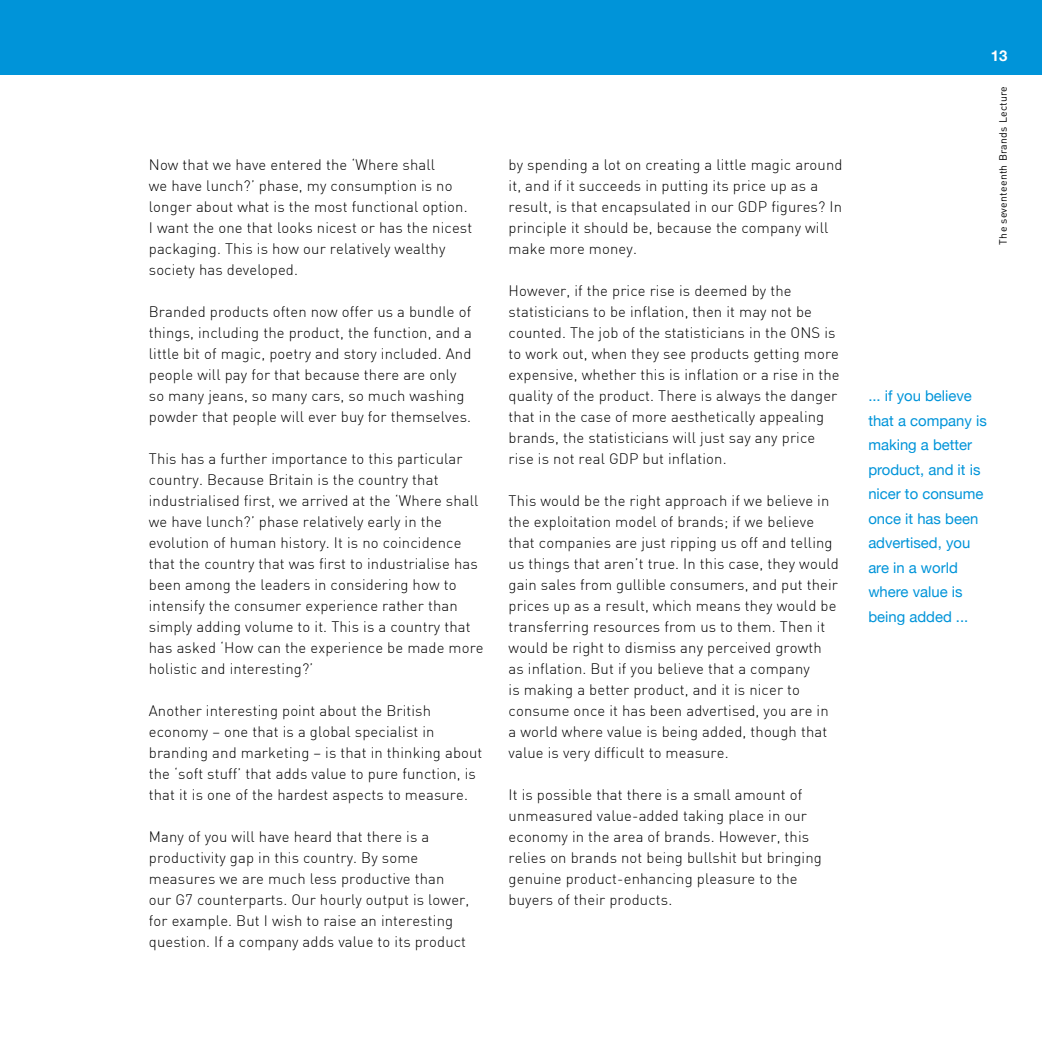
<style>
.page{position:relative;width:1042px;height:1042px;background:#fff}
.page>*{position:absolute;margin:0;border:0;box-sizing:border-box;transform-origin:0 0}
.t1{font:300 14.88px/21px "DIN";letter-spacing:.01em;color:#000}
.Lecture_HELVETICA_QU{font:14.88px/24.5px "Helvetica Neue";color:#0094d9}
.t2{font:700 14.88px "Helvetica Neue";color:#fff}
.t3{font:10.5px "DIN";letter-spacing:.025em;color:#000}
</style>
<div class="page">
<div style="left:0;top:0;width:1042px;height:74px;background:#0094d9"></div>
<p class="t1" style="left:149px;top:154px;width:325px">Now that we have entered the ‘Where shall<br>we have lunch?’ phase, my consumption is no longer about what is the most functional option.<br>I want the one that looks nicest or has the nicest packaging. This is how our relatively wealthy society has developed.</p>
<p class="t1" style="left:149px;top:301px;width:325px">Branded products often now offer us a bundle of things, including the product, the function, and a little bit of magic, poetry and story included. And people will pay for that because there are only so many jeans, so many cars, so much washing powder that people will ever buy for themselves.</p>
<p class="t1" style="left:149px;top:448px;width:336px">This has a further importance to this particular country. Because Britain is the country that industrialised first, we arrived at the ‘Where shall we have lunch?’ phase relatively early in the evolution of human history. It is no coincidence that the country that was first to industrialise has been among the leaders in considering how to intensify the consumer experience rather than simply adding volume to it. This is a country that has asked ‘How can the experience be made more holistic and interesting?’</p>
<p class="t1" style="left:149px;top:700px;width:335px">Another interesting point about the British economy – one that is a global specialist in branding and marketing – is that in thinking about the ‘soft stuff’ that adds value to pure function, is that it is one of the hardest aspects to measure.</p>
<p class="t1" style="left:149px;top:826px;width:322px">Many of you will have heard that there is a productivity gap in this country. By some measures we are much less productive than our G7 counterparts. Our hourly output is lower, for example. But I wish to raise an interesting question. If a company adds value to its product</p>
<p class="t1" style="left:508px;top:154px;width:335px">by spending a lot on creating a little magic around it, and if it succeeds in putting its price up as a result, is that encapsulated in our GDP figures? In principle it should be, because the company will make more money.</p>
<p class="t1" style="left:508px;top:280px;width:333px">However, if the price rise is deemed by the statisticians to be inflation, then it may not be counted. The job of the statisticians in the ONS is to work out, when they see products getting more expensive, whether this is inflation or a rise in the quality of the product. There is always the danger that in the case of more aesthetically appealing brands, the statisticians will just say any price rise is not real GDP but inflation.</p>
<p class="t1" style="left:508px;top:490px;width:332px">This would be the right approach if we believe in the exploitation model of brands; if we believe that companies are just ripping us off and telling us things that aren’t true. In this case, they would gain sales from gullible consumers, and put their prices up as a result, which means they would be transferring resources from us to them. Then it would be right to dismiss any perceived growth as inflation. But if you believe that a company<br>is making a better product, and it is nicer to consume once it has been advertised, you are in a world where value is being added, though that value is very difficult to measure.</p>
<p class="t1" style="left:508px;top:784px;width:315px">It is possible that there is a small amount of unmeasured value-added taking place in our economy in the area of brands. However, this relies on brands not being bullshit but bringing genuine product-enhancing pleasure to the buyers of their products.</p>
<p class="t2" style="left:990px;top:44px;width:18px">13</p>
<p class="t3" style="left:997px;top:245px;width:160px;rotate:-90deg">The seventeenth Brands Lecture</p>
<p class="Lecture_HELVETICA_QU" style="left:868px;top:385px;width:120px">... if you believe that a company is making a better product, and it is nicer to consume once it has been advertised, you</p>
<p class="Lecture_HELVETICA_QU" style="left:868px;top:556px;width:91px">are in a world</p>
<p class="Lecture_HELVETICA_QU" style="left:868px;top:581px;width:96px">where value is</p>
<p class="Lecture_HELVETICA_QU" style="left:868px;top:605px;width:102px">being added ...</p>
</div>
